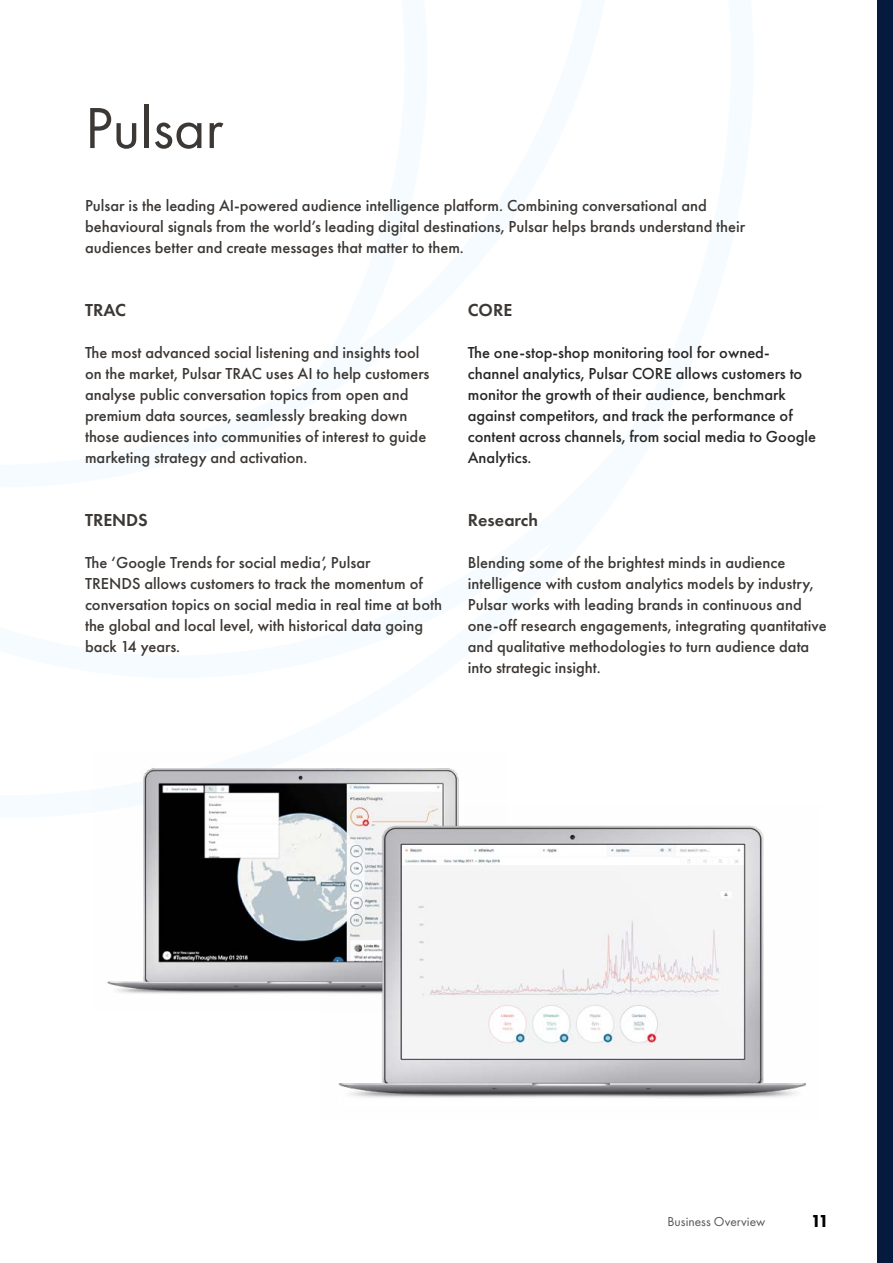
<style>
.page{position:relative;width:893px;height:1263px;background:#fff}
.page>*{position:absolute;margin:0;border:0;box-sizing:border-box;transform-origin:0 0}
.t1{font:60px "Futura PT";color:#3c3835}
.t2{font:600 18px "Futura PT";color:#3c3835}
.t3{font:800 18px "Futura PT";color:#000}
.t4{font:500 16.5px/21px "Futura PT";color:#3c3835}
.t5{font:500 16.5px/21px "Futura PT";color:#282827}
.t6{font:13.5px "Futura PT";color:#575756}
</style>
<div class="page">
<div style="left:877px;top:0;width:16px;height:1263px;background:#051b3e"></div>
<img style="left:93px;top:752px;width:366px;height:242px">
<img style="left:321px;top:805px;width:485px;height:293px">
<h1 class="t1" style="left:85px;top:92px;width:140px">Pulsar</h1>
<p class="t4" style="left:85px;top:195px;width:662px">Pulsar is the leading AI-powered audience intelligence platform. Combining conversational and behavioural signals from the world’s leading digital destinations, Pulsar helps brands understand their audiences better and create messages that matter to them.</p>
<p class="t2" style="left:85px;top:299px;width:42px">TRAC</p>
<p class="t4" style="left:85px;top:342px;width:346px">The most advanced social listening and insights tool on the market, Pulsar TRAC uses AI to help customers analyse public conversation topics from open and premium data sources, seamlessly breaking down those audiences into communities of interest to guide marketing strategy and activation.</p>
<p class="t2" style="left:85px;top:509px;width:64px">TRENDS</p>
<p class="t4" style="left:85px;top:552px;width:359px">The ‘Google Trends for social media’, Pulsar<br>TRENDS allows customers to track the momentum of conversation topics on social media in real time at both the global and local level, with historical data going back 14 years.</p>
<p class="t2" style="left:468px;top:299px;width:46px">CORE</p>
<p class="t5" style="left:468px;top:342px;width:350px">The one-stop-shop monitoring tool for owned&shy;channel analytics, Pulsar CORE allows customers to monitor the growth of their audience, benchmark against competitors, and track the performance of content across channels, from social media to Google Analytics.</p>
<p class="t2" style="left:468px;top:509px;width:72px">Research</p>
<p class="t4" style="left:468px;top:552px;width:360px">Blending some of the brightest minds in audience intelligence with custom analytics models by industry, Pulsar works with leading brands in continuous and one-off research engagements, integrating quantitative and qualitative methodologies to turn audience data into strategic insight.</p>
<p class="t6" style="left:667px;top:1213px;width:99px">Business Overview</p>
<p class="t3" style="left:811px;top:1210px;width:20px">11</p>
</div>
